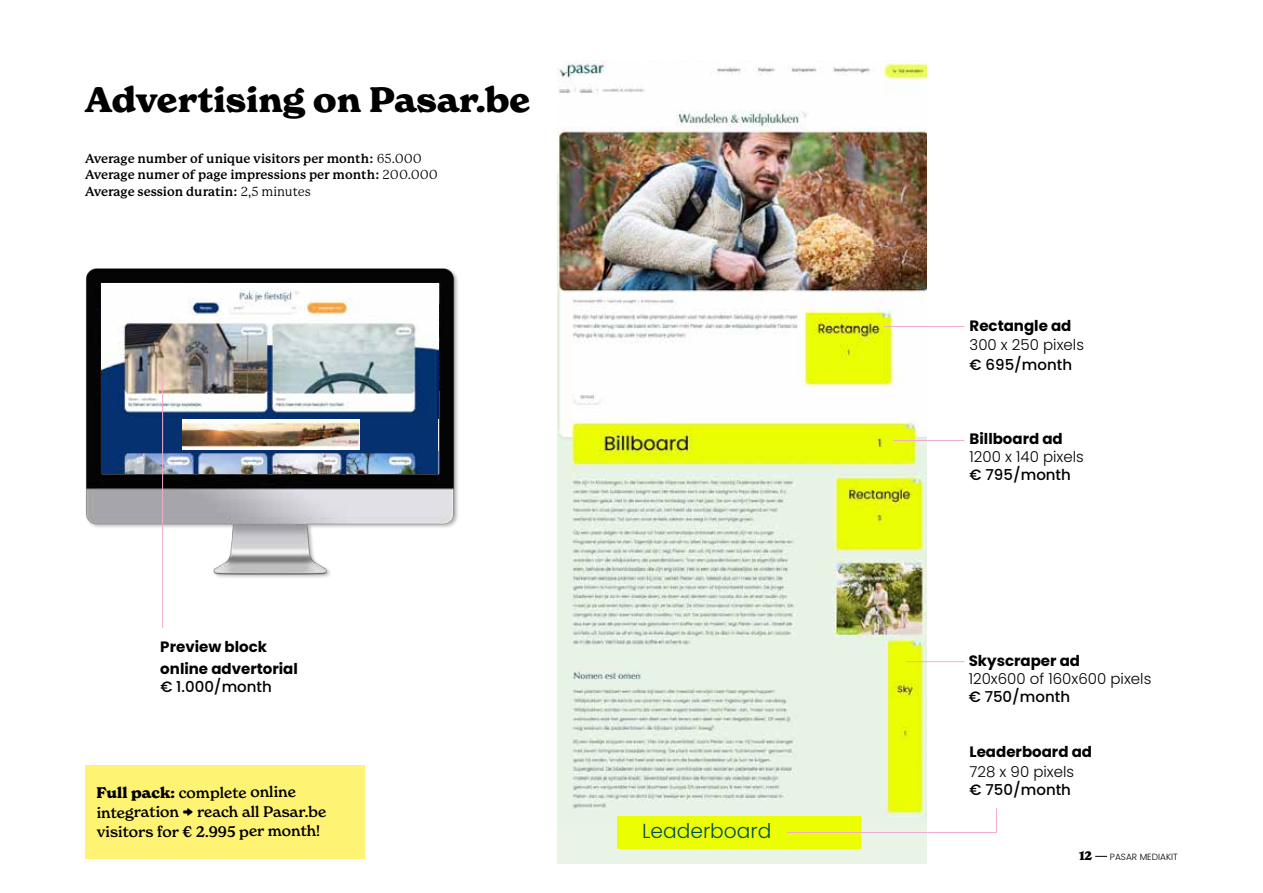
<style>
.page{position:relative;width:1263px;height:893px;background:#fff}
.page>*{position:absolute;margin:0;border:0;box-sizing:border-box;transform-origin:0 0}
.t1{font:700 34.5px "New Spirit";color:#000}
.t2{font:300 20.25px "Poppins";color:#024d51}
.t3{font:700 19.95px "New Spirit";color:#000}
.t4{font:500 15px/19.6px "New Spirit";letter-spacing:-.005em;color:#000}
.t5{font:700 15px/21.6px "Poppins";color:#000}
.t6{font:300 15px "Poppins";color:#000}
.t7{font:500 15px "Poppins";color:#000}
.t8{font:700 12.75px/16.5px "P22 Mackinac Pro";color:#000}
.t9{font:700 12px "New Spirit";color:#000}
.t10{font:300 9px "Poppins";color:#000}
.s1{font-weight:400}
.s2{font-weight:700}
</style>
<div class="page">
<div style="left:557px;top:756px;width:370px;height:108px;background:#e9f4e6"></div>
<div style="left:85px;top:765px;width:279px;height:93px;background:#fff374"></div>
<img style="left:85px;top:268px;width:373px;height:310px">
<img style="left:102px;top:283px;width:336px;height:135px">
<img style="left:102px;top:451px;width:336px;height:22px">
<div style="left:102px;top:418px;width:336px;height:33px;background:#053170"></div>
<div style="left:182px;top:419px;width:178px;height:30px;background:linear-gradient(to right,#fff,#fff)"></div>
<img style="left:182px;top:423px;width:178px;height:23px">
<hr style="left:162px;top:375px;width:1px;height:253px;background:#f1adce">
<img style="left:557px;top:60px;width:370px;height:758px">
<div style="left:617px;top:817px;width:244px;height:32px;background:#ebfe02"></div>
<hr style="left:884px;top:326px;width:80px;height:1px;background:#f1adce">
<hr style="left:893px;top:440px;width:71px;height:1px;background:#f1adce">
<hr style="left:906px;top:661px;width:58px;height:1px;background:#f1adce">
<hr style="left:787px;top:832px;width:210px;height:1px;background:#f1adce">
<svg style="left:996px;top:808px;width:1px;height:24px"></svg>
<svg style="left:1095px;top:856px;width:12px;height:1px"></svg>
<h1 class="t1" style="left:85px;top:78px;width:447px">Advertising on Pasar.be</h1>
<p class="t8" style="left:85px;top:150px;width:354px">Average number of unique visitors per month: <span class="s1">65.000<br></span>Average numer of page impressions per month: <span class="s1">200.000<br></span>Average session duratin: <span class="s1">2,5 minutes</span></p>
<h3 class="t3" style="left:49px;top:170px;width:55px">Logo</h3>
<p class="t5" style="left:160px;top:636px;width:139px">Preview block online advertorial</p>
<p class="t7" style="left:160px;top:678px;width:113px">€ 1.000/month</p>
<p class="t4" style="left:97px;top:782px;width:231px"><span class="s2">Full pack:</span> complete online integration <span class="s2">→</span> reach all Pasar.be visitors for € 2.995 per month!</p>
<h2 class="t2" style="left:642px;top:819px;width:131px">Leaderboard</h2>
<p class="t5" style="left:969px;top:315px;width:103px">Rectangle ad</p>
<p class="t6" style="left:969px;top:336px;width:116px">300 x 250 pixels</p>
<p class="t7" style="left:969px;top:356px;width:104px">€ 695/month</p>
<p class="t5" style="left:969px;top:428px;width:95px">Billboard ad</p>
<p class="t6" style="left:969px;top:448px;width:116px">1200 x 140 pixels</p>
<p class="t7" style="left:969px;top:466px;width:103px">€ 795/month</p>
<p class="t5" style="left:969px;top:650px;width:113px">Skyscraper ad</p>
<p class="t6" style="left:969px;top:670px;width:184px">120x600 of 160x600 pixels</p>
<p class="t7" style="left:969px;top:688px;width:103px">€ 750/month</p>
<p class="t5" style="left:969px;top:741px;width:124px">Leaderboard ad</p>
<p class="t6" style="left:969px;top:763px;width:106px">728 x 90 pixels</p>
<p class="t7" style="left:969px;top:781px;width:103px">€ 750/month</p>
<p class="t9" style="left:1079px;top:848px;width:15px">12</p>
<p class="t10" style="left:1110px;top:851px;width:69px">PASAR MEDIAKIT</p>
</div>
